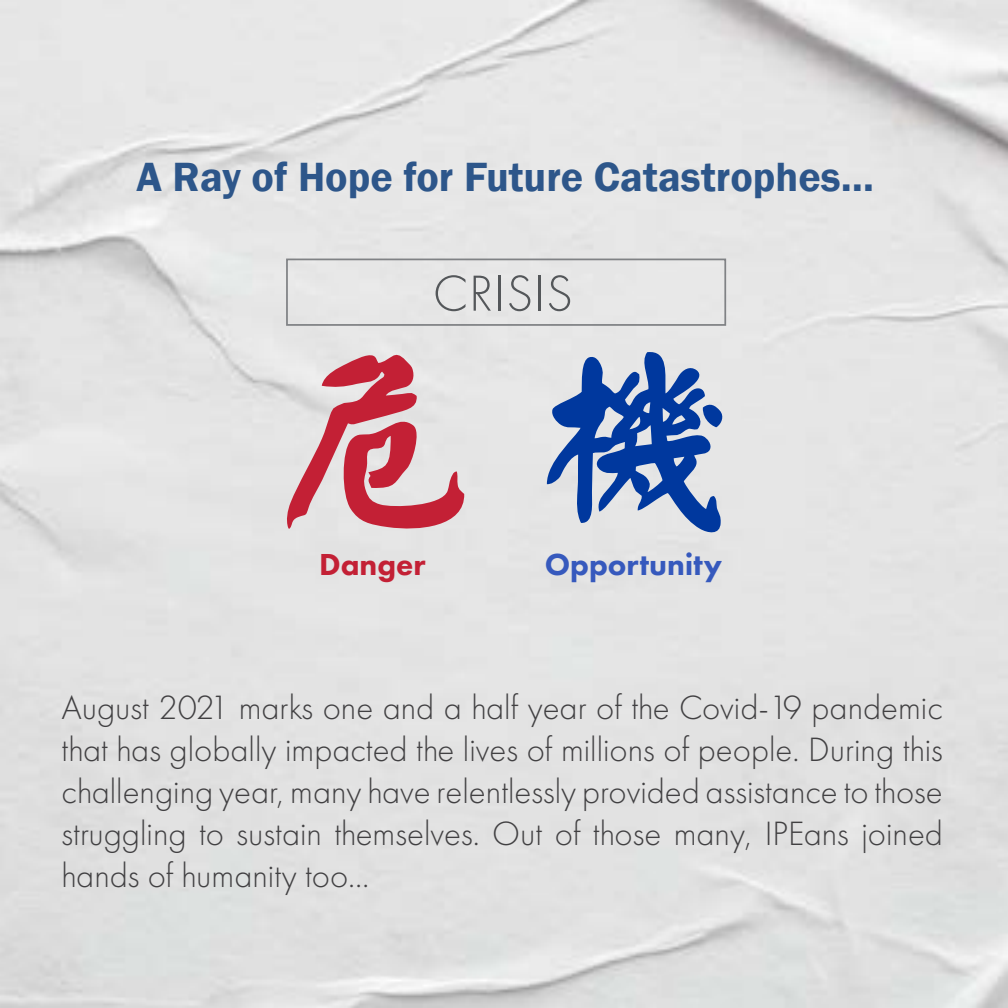
<style>
.page{position:relative;width:1008px;height:1008px;background:#fff}
.page>*{position:absolute;margin:0;border:0;box-sizing:border-box;transform-origin:0 0}
.t1{font:300 52.5px "Futura PT";letter-spacing:.01em;color:#54575a}
.t2{font:600 42px "Franklin Gothic";color:#2d568a}
.t3{font:300 35px/42px "Futura PT";color:#414042;text-align:justify}
.t4{font:800 31.5px "Futura PT";color:#3659bd}
.t5{font:800 31.5px "Futura PT";color:#c32035}
</style>
<div class="page">
<svg style="left:286px;top:347px;width:179px;height:184px;background:#d89da4"></svg>
<svg style="left:547px;top:350px;width:178px;height:186px;background:#7d96c5"></svg>
<div style="left:286px;top:259px;width:440px;height:67px;border:2px solid #808285"></div>
<p class="t2" style="left:137px;top:151px;width:739px">A Ray of Hope for Future Catastrophes…</p>
<h1 class="t1" style="left:433px;top:263px;width:142px">CRISIS</h1>
<p class="t5" style="left:319px;top:545px;width:108px">Danger</p>
<p class="t4" style="left:545px;top:545px;width:179px">Opportunity</p>
<p class="t3" style="left:62px;top:686px;width:883px">August 2021 marks one and a half year of the Covid-19 pandemic that has globally impacted the lives of millions of people. During this challenging year, many have relentlessly provided assistance to those struggling to sustain themselves. Out of those many, IPEans joined hands of humanity too…</p>
</div>
